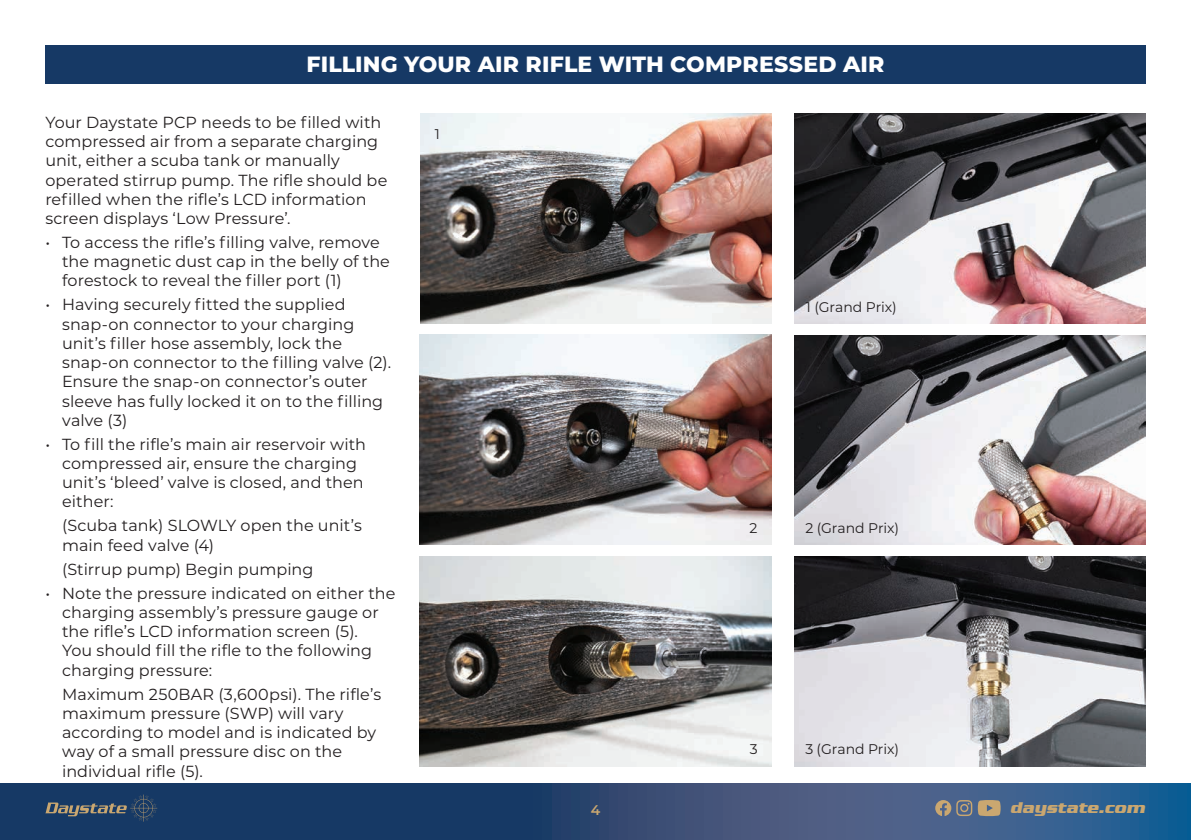
<style>
.page{position:relative;width:1191px;height:840px;background:#fff}
.page>*{position:absolute;margin:0;border:0;box-sizing:border-box;transform-origin:0 0}
.t1{font:800 22px "Montserrat";letter-spacing:.01em;color:#fff}
.t2{font:16px/19.2px "Montserrat";letter-spacing:.005em;color:#231f20}
.t3{font:italic 700 16px "Serpentine";letter-spacing:.005em;color:#caa770}
.t4{font:14px "Montserrat";letter-spacing:-.005em;color:#231f20}
.t5{font:600 14px "Montserrat";color:#caa770}
</style>
<div class="page">
<svg style="left:0;top:783px;width:1191px;height:56px;background:#2a4b76"></svg>
<svg style="left:45px;top:794px;width:112px;height:27px;background:#334b66"></svg>
<svg style="left:935px;top:799px;width:65px;height:16px"></svg>
<img style="left:420px;top:113px;width:351px;height:210px">
<img style="left:419px;top:334px;width:352px;height:210px">
<img style="left:420px;top:556px;width:351px;height:209px">
<div style="left:45px;top:45px;width:1100px;height:39px;background:#163965"></div>
<img style="left:794px;top:113px;width:351px;height:210px">
<img style="left:794px;top:556px;width:351px;height:209px">
<img style="left:794px;top:335px;width:351px;height:209px">
<h1 class="t1" style="left:306px;top:48px;width:579px">FILLING YOUR AIR RIFLE WITH COMPRESSED AIR</h1>
<p class="t2" style="left:45px;top:112px;width:343px">Your Daystate PCP needs to be filled with compressed air from a separate charging unit, either a scuba tank or manually operated stirrup pump. The rifle should be refilled when the rifle’s LCD information screen displays ‘Low Pressure’.</p>
<p class="t2" style="left:62px;top:232px;width:329px;text-indent:-17px">• To access the rifle’s filling valve, remove the magnetic dust cap in the belly of the forestock to reveal the filler port (1)</p>
<p class="t2" style="left:62px;top:294px;width:330px;text-indent:-17px">• Having securely fitted the supplied snap-on connector to your charging unit’s filler hose assembly, lock the snap-on connector to the filling valve (2).<br>Ensure the snap-on connector’s outer sleeve has fully locked it on to the filling valve (3)</p>
<p class="t2" style="left:62px;top:433px;width:305px;text-indent:-17px">• To fill the rifle’s main air reservoir with compressed air, ensure the charging unit’s ‘bleed’ valve is closed, and then either:</p>
<p class="t2" style="left:62px;top:515px;width:301px">(Scuba tank) SLOWLY open the unit’s main feed valve (4)</p>
<p class="t2" style="left:62px;top:558px;width:253px">(Stirrup pump) Begin pumping</p>
<p class="t2" style="left:62px;top:582px;width:335px;text-indent:-17px">• Note the pressure indicated on either the charging assembly’s pressure gauge or the rifle’s LCD information screen (5).<br>You should fill the rifle to the following charging pressure:</p>
<p class="t2" style="left:62px;top:683px;width:320px">Maximum 250BAR (3,600psi). The rifle’s maximum pressure (SWP) will vary according to model and is indicated by way of a small pressure disc on the individual rifle (5).</p>
<p class="t4" style="left:435px;top:124px;width:7px">1</p>
<p class="t4" style="left:806px;top:297px;width:92px">1 (Grand Prix)</p>
<p class="t4" style="left:749px;top:518px;width:9px">2</p>
<p class="t4" style="left:805px;top:518px;width:95px">2 (Grand Prix)</p>
<p class="t4" style="left:749px;top:739px;width:9px">3</p>
<p class="t4" style="left:805px;top:739px;width:95px">3 (Grand Prix)</p>
<p class="t5" style="left:591px;top:799px;width:11px">4</p>
<p class="t3" style="left:1010px;top:799px;width:136px">daystate.com</p>
</div>
